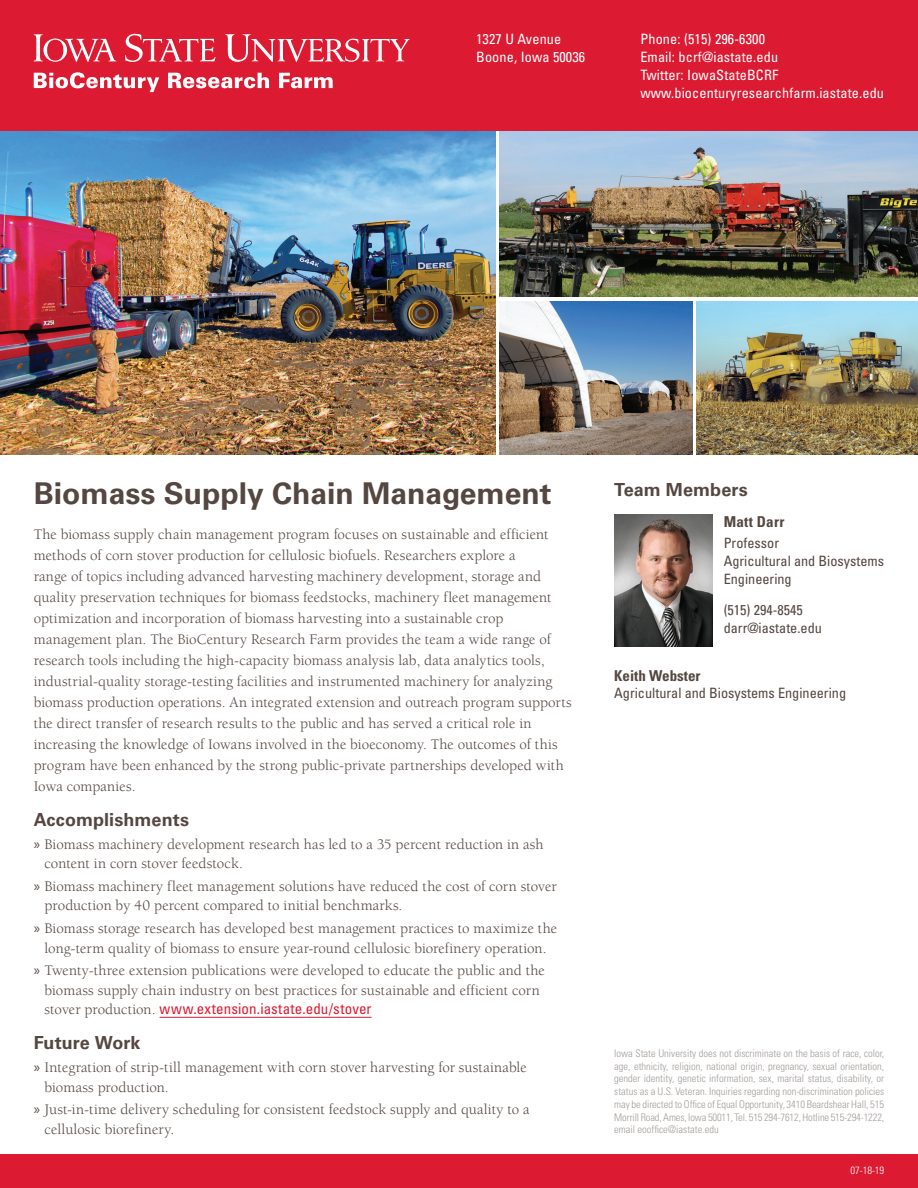
<style>
.page{position:relative;width:918px;height:1188px;background:#fff}
.page>*{position:absolute;margin:0;border:0;box-sizing:border-box;transform-origin:0 0}
.t1{font:700 30px "Univers LT Std";color:#544640}
.SubHead{font:700 18px "Univers LT Std";letter-spacing:.005em;color:#544640}
.Body{font:15px/21px "Berkeley Std";letter-spacing:.005em;color:#544640}
.TeamMember_Name{font:700 condensed 15px "Univers LT Std";color:#544640}
.TeamLeader{font:700 condensed 15px "Univers LT Std";letter-spacing:.02em;color:#544640}
.t2{font:condensed 14.25px/18px "Univers LT Std";letter-spacing:.01em;color:#fff}
.TeamLeader_Title_Dep{font:condensed 14.25px/18px "Univers LT Std";color:#544640}
.TeamMember_Departmen{font:condensed 14.25px "Univers LT Std";color:#544640}
.TeamLeader_Contact{font:condensed 14.25px "Univers LT Std";color:#544640}
.t3{font:300 condensed 10.5px/12.8px "Univers LT Std";letter-spacing:-.01em;color:#a39d99;text-align:justify}
.t4{font:300 condensed 10.5px "Univers LT Std";color:#fff}
.s1{font-family:"Myriad Pro"}
.s2{font-family:"Univers LT Std";font-stretch:condensed;color:#dc1a32}
</style>
<div class="page">
<hr style="left:160px;top:1017px;width:212px;height:1px;background:#dc1a32">
<img style="left:614px;top:514px;width:99px;height:132px">
<img style="left:0;top:131px;width:495px;height:324px">
<img style="left:500px;top:131px;width:418px;height:166px">
<img style="left:500px;top:301px;width:193px;height:154px">
<img style="left:697px;top:301px;width:221px;height:154px">
<div style="left:0;top:0;width:918px;height:131px;background:#dc1a32"></div>
<div style="left:0;top:1154px;width:918px;height:34px;background:#dc1a32"></div>
<svg style="left:34px;top:34px;width:82px;height:28px"></svg>
<svg style="left:125px;top:34px;width:91px;height:28px"></svg>
<svg style="left:225px;top:34px;width:185px;height:28px"></svg>
<svg style="left:34px;top:72px;width:125px;height:20px"></svg>
<svg style="left:168px;top:73px;width:101px;height:15px"></svg>
<svg style="left:279px;top:73px;width:54px;height:15px"></svg>
<p class="t2" style="left:476px;top:30px;width:111px">1327 U Avenue<br>Boone, Iowa 50036</p>
<p class="t2" style="left:640px;top:30px;width:245px">Phone: (515) 296-6300<br>Email: bcrf@iastate.edu<br>Twitter: IowaStateBCRF www.biocenturyresearchfarm.iastate.edu</p>
<p class="t1" style="left:34px;top:476px;width:519px">Biomass Supply Chain Management</p>
<p class="Body" style="left:34px;top:524px;width:539px">The biomass supply chain management program focuses on sustainable and efficient methods of corn stover production for cellulosic biofuels. Researchers explore a<br>range of topics including advanced harvesting machinery development, storage and quality preservation techniques for biomass feedstocks, machinery fleet management optimization and incorporation of biomass harvesting into a sustainable crop management plan. The BioCentury Research Farm provides the team a wide range of research tools including the high-capacity biomass analysis lab, data analytics tools, industrial-quality storage-testing facilities and instrumented machinery for analyzing biomass production operations. An integrated extension and outreach program supports the direct transfer of research results to the public and has served a critical role in increasing the knowledge of Iowans involved in the bioeconomy. The outcomes of this program have been enhanced by the strong public-private partnerships developed with Iowa companies.</p>
<p class="SubHead" style="left:34px;top:809px;width:157px">Accomplishments</p>
<p class="Body" style="left:45px;top:834px;width:501px;line-height:19.5px;text-indent:-11px"><span class="s1">»</span> Biomass machinery development research has led to a 35 percent reduction in ash content in corn stover feedstock.</p>
<p class="Body" style="left:45px;top:877px;width:514px;line-height:19.5px;text-indent:-11px"><span class="s1">»</span> Biomass machinery fleet management solutions have reduced the cost of corn stover production by 40 percent compared to initial benchmarks.</p>
<p class="Body" style="left:34px;top:919px;width:525px;line-height:19.5px;text-align:center"><span class="s1">»</span> Biomass storage research has developed best management practices to maximize the long-term quality of biomass to ensure year-round cellulosic biorefinery operation.</p>
<p class="Body" style="left:45px;top:961px;width:502px;line-height:19.5px;text-indent:-11px"><span class="s1">»</span> Twenty-three extension publications were developed to educate the public and the biomass supply chain industry on best practices for sustainable and efficient corn stover production. <span class="s2">www.extension.iastate.edu/stover</span></p>
<p class="SubHead" style="left:34px;top:1033px;width:108px">Future Work</p>
<p class="Body" style="left:45px;top:1058px;width:484px;line-height:19.5px;text-indent:-11px"><span class="s1">»</span> Integration of strip-till management with corn stover harvesting for sustainable biomass production.</p>
<p class="Body" style="left:45px;top:1100px;width:487px;line-height:19.5px;text-indent:-11px"><span class="s1">»</span> Just-in-time delivery scheduling for consistent feedstock supply and quality to a cellulosic biorefinery.</p>
<p class="SubHead" style="left:614px;top:479px;width:135px">Team Members</p>
<p class="TeamLeader" style="left:724px;top:512px;width:62px">Matt Darr</p>
<p class="TeamLeader_Title_Dep" style="left:724px;top:534px;width:162px">Professor<br>Agricultural and Biosystems<br>Engineering</p>
<p class="TeamLeader_Contact" style="left:724px;top:601px;width:81px">(515) 294-8545</p>
<p class="TeamLeader_Contact" style="left:724px;top:619px;width:100px">darr@iastate.edu</p>
<p class="TeamMember_Name" style="left:614px;top:667px;width:88px">Keith Webster</p>
<p class="TeamMember_Departmen" style="left:614px;top:684px;width:233px">Agricultural and Biosystems Engineering</p>
<p class="t3" style="left:614px;top:1047px;width:272px">Iowa State University does not discriminate on the basis of race, color, age, ethnicity, religion, national origin, pregnancy, sexual orientation, gender identity, genetic information, sex, marital status, disability, or status as a U.S. Veteran. Inquiries regarding non-discrimination policies may be directed to Office of Equal Opportunity, 3410 Beardshear Hall, 515<br>Morrill Road, Ames, Iowa 50011, Tel. 515 294-7612, Hotline 515-294-1222, email eooffice@iastate.edu</p>
<p class="t4" style="left:850px;top:1164px;width:35px">07-18-19</p>
</div>
